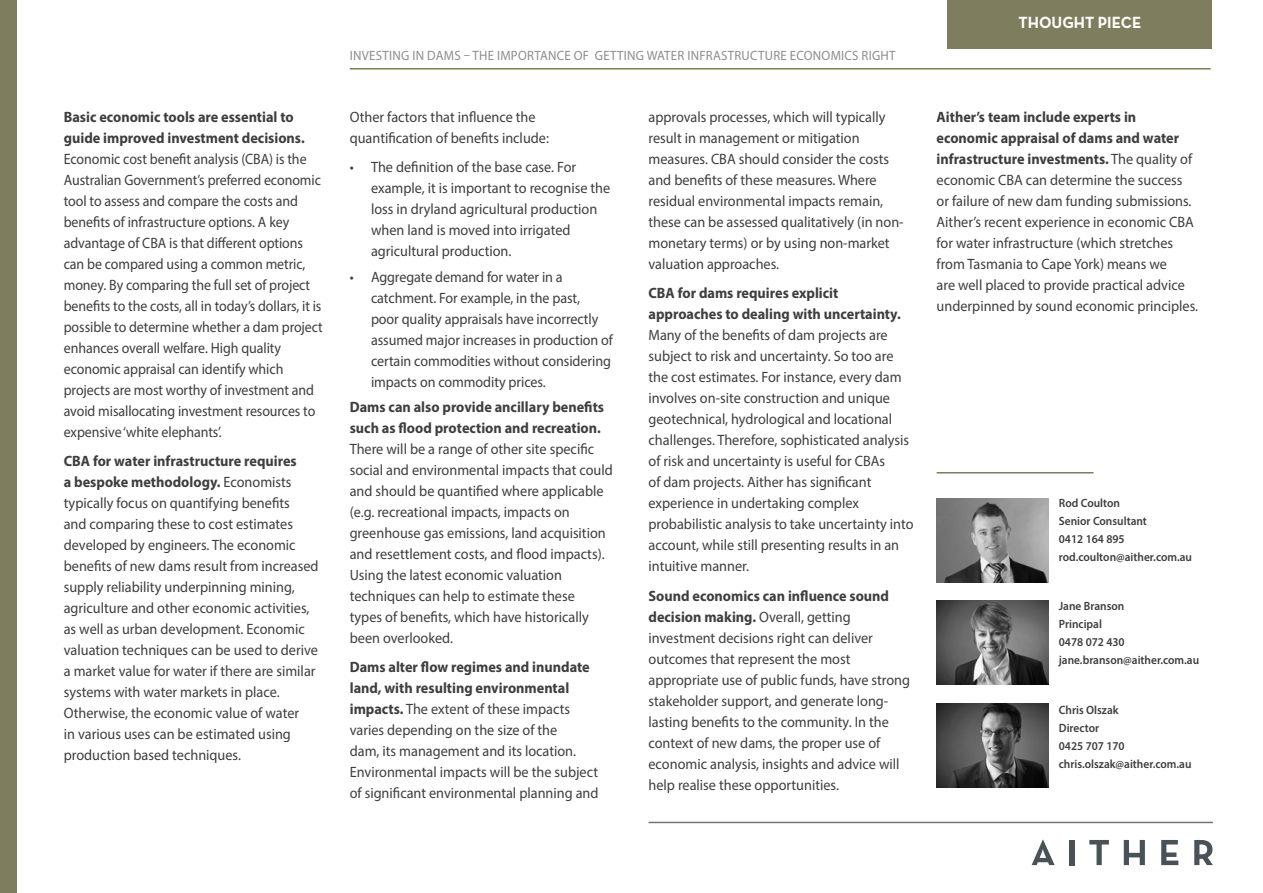
<style>
.page{position:relative;width:1263px;height:893px;background:#fff}
.page>*{position:absolute;margin:0;border:0;box-sizing:border-box;transform-origin:0 0}
.t1{font:700 16.5px "Neutra Text";color:#fff;scale:.95 1}
.t2{font:15px/21px "Myriad Pro";color:#3e3e3f;scale:.95 1}
.t3{font:15px/21px "Myriad Pro";color:#3e3e3f;scale:.93 1}
.t4{font:15px/21px "Myriad Pro";color:#3e3e3f;scale:.94 1}
.t5{font:13.5px "Myriad Pro";letter-spacing:.02em;color:#8d8d8d;scale:.95 1}
.Normal_small{font:600 12px/18px "Myriad Pro";color:#3e3e3f;scale:.95 1}
.s1{font-weight:700}
</style>
<div class="page">
<hr style="left:648px;top:822px;width:565px;height:1px;background:#707770">
<div style="left:0;top:0;width:17px;height:893px;background:#7e7e5e"></div>
<hr style="left:350px;top:68px;width:861px;height:2px;background:#7e7e4c">
<div style="left:947px;top:0;width:265px;height:49px;background:#7e7e5e"></div>
<svg style="left:1032px;top:840px;width:23px;height:25px"></svg>
<div style="left:1069px;top:840px;width:5px;height:25px;background:#485257"></div>
<svg style="left:1089px;top:840px;width:20px;height:25px"></svg>
<svg style="left:1124px;top:840px;width:21px;height:25px"></svg>
<svg style="left:1161px;top:840px;width:17px;height:25px"></svg>
<svg style="left:1194px;top:840px;width:19px;height:25px"></svg>
<hr style="left:936px;top:472px;width:157px;height:1px;background:#7e7e5e">
<img style="left:936px;top:703px;width:113px;height:84px">
<img style="left:936px;top:601px;width:113px;height:84px">
<img style="left:936px;top:498px;width:113px;height:84px">
<p class="t3" style="left:64px;top:106px;width:280px"><span class="s1">Basic economic tools are essential to guide improved investment decisions.<br></span>Economic cost benefit analysis (CBA) is the Australian Government’s preferred economic tool to assess and compare the costs and benefits of infrastructure options. A key advantage of CBA is that different options can be compared using a common metric, money. By comparing the full set of project benefits to the costs, all in today’s dollars, it is possible to determine whether a dam project enhances overall welfare. H igh quality economic appraisal can identify which projects are most worthy of investment and avoid misallocating investment resources to expensive ‘white elephants’.</p>
<p class="t2" style="left:64px;top:451px;width:270px"><span class="s1">CBA for water infrastructure requires<br>a bespoke methodology.</span> Economists typically focus on quantifying benefits<br>and comparing these to cost estimates developed by engineers. The economic benefits of new dams result from increased supply reliability underpinning mining, agriculture and other economic activities, as well as urban development. Economic valuation techniques can be used to derive a market value for water if there are similar systems with water markets in place.<br>Otherwise, the economic value of water<br>in various uses can be estimated using production based techniques.</p>
<p class="t5" style="left:350px;top:48px;width:203px">INVESTING IN DAMS – the im portance</p>
<p class="t5" style="left:574px;top:48px;width:31px">of getting</p>
<p class="t5" style="left:647px;top:48px;width:9px">wate</p>
<p class="t5" style="left:677px;top:48px;width:170px">r in frastructure economics</p>
<p class="t5" style="left:861px;top:48px;width:35px">rig ht</p>
<p class="t2" style="left:350px;top:106px;width:211px">Other factors that influence the quantification of benefits include:</p>
<p class="t2" style="left:371px;top:157px;width:253px;text-indent:-21px">• The definition of the base case. For example, it is important to recognise the loss in dryland agricultural production when land is moved into irrigated agricultural production.</p>
<p class="t4" style="left:371px;top:266px;width:260px;text-indent:-21px">• Aggregate demand for water in a catchment. For example, in the past,<br>poor quality appraisals have incorrectly assumed major increases in production of certain commodities without considering impacts on commodity prices.</p>
<p class="t2" style="left:350px;top:396px;width:278px"><span class="s1">Dams can also provide ancillary benefits such as flood protection and recreation.<br></span>There will be a range of other site specific social and environmental impacts that could and should be quantified where applicable (e.g. recreational impacts, impacts on greenhouse gas emissions, land acquisition and resettlement costs, and flood impacts).<br>Using the latest economic valuation techniques can help to estimate these<br>types of benefits, which have historically been overlooked.</p>
<p class="t2" style="left:350px;top:657px;width:263px"><span class="s1">Dams alter flow regimes and inundate land, with resulting environmental impacts.</span> The extent of these impacts varies depending on the size of the<br>dam, its management and its location.<br>Environmental impacts will be the subject of significant environmental planning and</p>
<p class="t2" style="left:648px;top:106px;width:270px">approvals processes, which will typically result in management or mitigation measures. CBA should consider the costs and benefits of these measures. Where residual environmental impacts remain, these can be assessed qualitatively (in non&shy;monetary terms) or by using non-market valuation approaches.</p>
<p class="t2" style="left:648px;top:283px;width:280px"><span class="s1">CBA for dams requires explicit approaches to dealing with uncertainty.<br></span>Many of the benefits of dam projects are subject to risk and uncertainty. So too are the cost estimates. For instance, every dam involves on-site construction and unique geotechnical, hydrological and locational challenges. Therefore, sophisticated analysis of risk and uncertainty is useful for CBAs<br>of dam projects. Aither has significant experience in undertaking complex probabilistic analysis to take uncertainty into account, while still presenting results in an intuitive manner.</p>
<p class="t2" style="left:648px;top:585px;width:277px"><span class="s1">Sound economics can influence sound decision making.</span> Overall, getting investment decisions right can deliver outcomes that represent the most appropriate use of public funds, have strong stakeholder support, and generate long&shy;lasting benefits to the community. In the context of new dams, the proper use of economic analysis, insights and advice will help realise these opportunities.</p>
<p class="t1" style="left:1018px;top:12px;width:131px">THOUGHT PIECE</p>
<p class="t2" style="left:936px;top:106px;width:277px"><span class="s1">Aither’s team include experts in economic appraisal of dams and water infrastructure investments.</span> The quality of economic CBA can determine the success or failure of new dam funding submissions.<br>Aither’s recent experience in economic CBA for water infrastructure (which stretches from Tasmania to Cape York) means we<br>are well placed to provide practical advice underpinned by sound economic principles.</p>
<p class="Normal_small" style="left:1059px;top:494px;width:142px">Rod Coulton<br>Senior Consultant<br>0412 164 895 rod.coulton@aither.com.au</p>
<p class="Normal_small" style="left:1059px;top:596px;width:149px">Jane Branson<br>Principal<br>0478 072 430 jane.branson@aither.com.au</p>
<p class="Normal_small" style="left:1059px;top:701px;width:141px">Chris Olszak<br>Director<br>0425 707 170 chris.olszak@aither.com.au</p>
</div>
